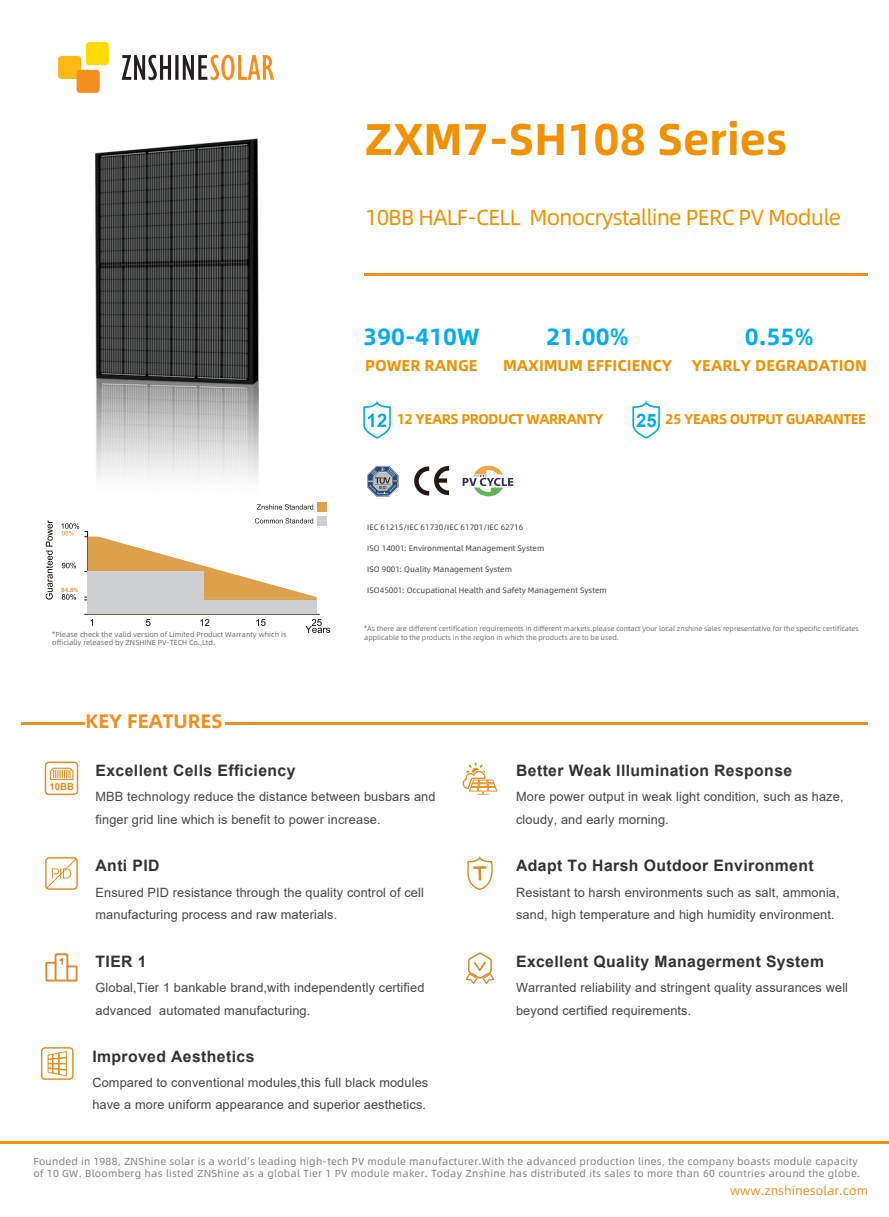
<style>
.page{position:relative;width:889px;height:1217px;background:#fff}
.page>*{position:absolute;margin:0;border:0;box-sizing:border-box;transform-origin:0 0}
.t1{font:700 44.55px "Alibaba Pu Hui Ti";color:#f29100}
.t2{font:700 23.55px "Alibaba Pu Hui Ti";color:#00aeef}
.t3{font:21.75px "Alibaba Pu Hui Ti";letter-spacing:-.04em;color:#f29100}
.t4{font:700 19.5px "Alibaba Pu Hui Ti";color:#f68e1e}
.t5{font:700 18.45px "Arial";color:#00aeef}
.t6{font:700 15.75px "Arial";letter-spacing:.025em;color:#333}
.t7{font:700 15.6px "Alibaba Pu Hui Ti";color:#f29100}
.t8{font:700 14.1px "Alibaba Pu Hui Ti";letter-spacing:-.03em;color:#f29100}
.t9{font:12.75px/22.5px "Arial";letter-spacing:.01em;color:#464647}
.t10{font:12.3px "Alibaba Pu Hui Ti";color:#f68e1e}
.t11{font:10.2px/12.3px "Alibaba Pu Hui Ti";letter-spacing:.025em;color:#7f8086}
.t12{font:700 9.75px "Arial";color:#e78e23}
.t13{font:7.95px "Alibaba Pu Hui Ti";color:#414244}
.t14{font:7.2px/8.7px "Alibaba Pu Hui Ti";color:#6d6e71}
.t15{font:6.9px/8.4px "Alibaba Pu Hui Ti";color:#6d6e71}
.t16{font:500 6px "Alibaba Pu Hui Ti";color:#df8b29}
</style>
<div class="page">
<div style="left:58px;top:56px;width:23px;height:23px;background:#fcb814;border-radius:3px"></div>
<div style="left:77px;top:70px;width:23px;height:23px;background:#f68e1e;border-radius:3px"></div>
<div style="left:86px;top:42px;width:23px;height:23px;background:#ffdc01;border-radius:3px"></div>
<svg style="left:122px;top:55px;width:152px;height:25px"></svg>
<svg style="left:46px;top:857px;width:31px;height:31px"></svg>
<div style="left:45px;top:856px;width:33px;height:33px;border:2px solid #e78e23;border-radius:4px"></div>
<svg style="left:45px;top:953px;width:33px;height:28px"></svg>
<svg style="left:466px;top:952px;width:27px;height:32px"></svg>
<svg style="left:462px;top:762px;width:36px;height:33px"></svg>
<hr style="left:364px;top:274px;width:503px;height:2px;background:#f68e1e">
<svg style="left:467px;top:857px;width:26px;height:33px"></svg>
<svg style="left:363px;top:402px;width:28px;height:37px"></svg>
<svg style="left:632px;top:402px;width:28px;height:37px"></svg>
<hr style="left:0;top:1140px;width:889px;height:2px;background:#f29100">
<hr style="left:21px;top:722px;width:64px;height:2px;background:#f68e1e">
<hr style="left:225px;top:722px;width:642px;height:2px;background:#f68e1e">
<div style="left:317px;top:502px;width:10px;height:9px;background:#dda04b"></div>
<div style="left:317px;top:516px;width:10px;height:10px;background:#cdcfd0"></div>
<svg style="left:46px;top:520px;width:7px;height:79px"></svg>
<svg style="left:61px;top:523px;width:18px;height:12px"></svg>
<svg style="left:62px;top:562px;width:14px;height:6px"></svg>
<svg style="left:62px;top:594px;width:14px;height:5px"></svg>
<svg style="left:85px;top:531px;width:245px;height:101px"></svg>
<hr style="left:88px;top:597px;width:229px;height:1px;background:#cdcfd0">
<div style="left:45px;top:761px;width:33px;height:33px;border:2px solid #e78e23;border-radius:4px"></div>
<svg style="left:50px;top:767px;width:24px;height:13px"></svg>
<svg style="left:257px;top:504px;width:56px;height:5px"></svg>
<svg style="left:255px;top:518px;width:58px;height:5px"></svg>
<img style="left:96px;top:138px;width:162px;height:342px">
<div style="left:41px;top:1046px;width:33px;height:33px;border:2px solid #e78e23;border-radius:4px"></div>
<svg style="left:47px;top:1051px;width:20px;height:25px"></svg>
<svg style="left:367px;top:466px;width:32px;height:31px"></svg>
<svg style="left:414px;top:466px;width:35px;height:29px"></svg>
<svg style="left:462px;top:465px;width:51px;height:31px"></svg>
<h1 class="t1" style="left:364px;top:104px;width:425px">ZXM7-SH108 Series</h1>
<h3 class="t3" style="left:365px;top:200px;width:478px">10BB HALF-CELL Monocrystalline PERC PV Module</h3>
<h2 class="t2" style="left:363px;top:318px;width:118px">390-410W</h2>
<h2 class="t2" style="left:546px;top:318px;width:85px">21.00%</h2>
<h2 class="t2" style="left:745px;top:318px;width:71px">0.55%</h2>
<p class="t7" style="left:365px;top:353px;width:114px">POWER RANGE</p>
<p class="t7" style="left:503px;top:353px;width:171px">MAXIMUM EFFICIENCY</p>
<p class="t7" style="left:692px;top:353px;width:177px">YEARLY DEGRADATION</p>
<p class="t16" style="left:61px;top:585px;width:19px">84.8%</p>
<p class="t14" style="left:52px;top:629px;width:236px">*Please check the valid version of Limited Product Warranty which is officially released by ZNSHINE PV-TECH Co.,Ltd.</p>
<h3 class="t4" style="left:85px;top:705px;width:139px">KEY FEATURES</h3>
<h3 class="t5" style="left:636px;top:407px;width:22px">25</h3>
<p class="t8" style="left:397px;top:408px;width:208px">12 YEARS PRODUCT WARRANTY</p>
<p class="t8" style="left:665px;top:408px;width:202px">25 YEARS OUTPUT GUARANTEE</p>
<p class="t13" style="left:367px;top:521px;width:158px">IEC 61215/IEC 61730/IEC 61701/IEC 62716</p>
<p class="t13" style="left:367px;top:563px;width:146px">ISO 9001: Quality Management System</p>
<p class="t13" style="left:367px;top:584px;width:241px">ISO45001: Occupational Health and Safety Management System</p>
<p class="t13" style="left:367px;top:542px;width:179px">ISO 14001: Environmental Management System</p>
<p class="t15" style="left:364px;top:624px;width:496px">*As there are different certification requirements in different markets.please contact your local znshine sales representative for the specific certificates applicable to the products in the region in which the products are to be used.</p>
<p class="t12" style="left:49px;top:779px;width:26px">10BB</p>
<p class="t6" style="left:96px;top:759px;width:201px">Excellent Cells Efficiency</p>
<p class="t9" style="left:96px;top:785px;width:341px">MBB technology reduce the distance between busbars and finger grid line which is benefit to power increase.</p>
<p class="t6" style="left:96px;top:854px;width:66px">Anti PID</p>
<p class="t9" style="left:96px;top:880px;width:330px">Ensured PID resistance through the quality control of cell manufacturing process and raw materials.</p>
<p class="t6" style="left:96px;top:949px;width:52px">TIER 1</p>
<p class="t9" style="left:96px;top:976px;width:330px">Global,Tier 1 bankable brand,with independently certified advanced automated manufacturing.</p>
<p class="t6" style="left:92px;top:1044px;width:164px">Improved Aesthetics</p>
<p class="t9" style="left:92px;top:1070px;width:337px">Compared to conventional modules,this full black modules have a more uniform appearance and superior aesthetics.</p>
<p class="t6" style="left:516px;top:759px;width:278px">Better Weak Illumination Response</p>
<p class="t9" style="left:516px;top:785px;width:329px">More power output in weak light condition, such as haze, cloudy, and early morning.</p>
<p class="t6" style="left:516px;top:854px;width:299px">Adapt To Harsh Outdoor Environment</p>
<p class="t9" style="left:516px;top:880px;width:325px">Resistant to harsh environments such as salt, ammonia, sand, high temperature and high humidity environment.</p>
<p class="t6" style="left:516px;top:949px;width:309px">Excellent Quality Managerment System</p>
<p class="t9" style="left:516px;top:976px;width:333px">Warranted reliability and stringent quality assurances well beyond certified requirements.</p>
<p class="t11" style="left:33px;top:1153px;width:828px">Founded in 1988, ZNShine solar is a world’s leading high-tech PV module manufacturer.With the advanced production lines, the company boasts module capacity of 10 GW. Bloomberg has listed ZNShine as a global Tier 1 PV module maker. Today Znshine has distributed its sales to more than 60 countries around the globe.</p>
<p class="t10" style="left:730px;top:1181px;width:140px">www.znshinesolar.com</p>
</div>
